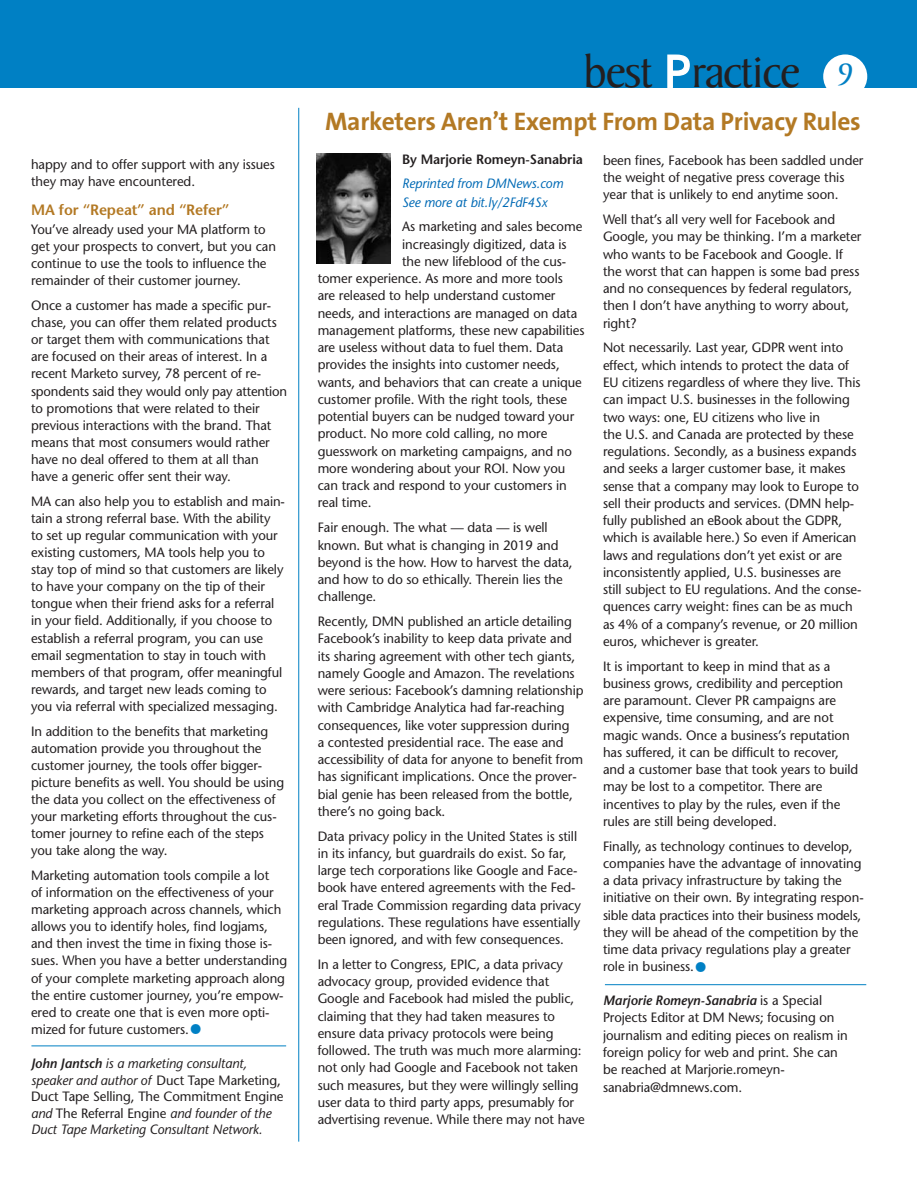
<style>
.page{position:relative;width:917px;height:1189px;background:#fff}
.page>*{position:absolute;margin:0;border:0;box-sizing:border-box;transform-origin:0 0}
.t1{font:48px "Baker Signet";letter-spacing:-.035em;color:#231f20}
.t2{font:700 25.5px "The Sans";letter-spacing:-.01em;color:#b37924}
.t3{font:600 15px "Stone Sans";letter-spacing:-.005em;color:#b37924}
.t4{font:13.5px/17.2px "Stone Sans";letter-spacing:-.005em;color:#231f20}
.t5{font:italic 13.5px/16.5px "Stone Sans";letter-spacing:-.005em;color:#231f20}
.t6{font:italic 13.5px/18.5px "Stone Sans";letter-spacing:-.005em;color:#006ab5}
.t7{font:600 13.5px "Stone Sans";letter-spacing:-.005em;color:#231f20}
.s1{font-weight:600;font-size:28.5px;color:#0080c4}
.s2{font-weight:600}
.s3{font-style:normal}
.s4{font-family:"SIL Hei Med Jian";color:#fff}
.s5{font-size:33.15px;color:#0080c4}
.s6{font-weight:600;font-style:italic}
</style>
<div class="page">
<div style="left:0;top:0;width:917px;height:88px;background:#0080c4"></div>
<div style="left:823px;top:54px;width:44px;height:44px;background:#fff;border-radius:50%"></div>
<hr style="left:31px;top:1045px;width:255px;height:1px;background:#0080c4">
<img style="left:316px;top:153px;width:74px;height:110px">
<hr style="left:298px;top:108px;width:1px;height:1033px;background:#0080c4">
<hr style="left:605px;top:984px;width:261px;height:1px;background:#0080c4">
<p class="t4" style="left:31px;top:157px;width:245px">happy and to offer support with any issues they may have encountered.</p>
<p class="t3" style="left:31px;top:204px;width:200px">MA for “Repeat” and “Refer”</p>
<p class="t4" style="left:31px;top:222px;width:246px">You’ve already used your MA platform to get your prospects to convert, but you can continue to use the tools to influence the remainder of their customer journey.</p>
<p class="t4" style="left:31px;top:298px;width:258px">Once a customer has made a specific pur&shy;chase, you can offer them related products or target them with communications that are focused on their areas of interest. In a recent Marketo survey, 78 percent of re&shy;spondents said they would only pay attention to promotions that were related to their previous interactions with the brand. That means that most consumers would rather have no deal offered to them at all than have a generic offer sent their way.</p>
<p class="t4" style="left:31px;top:494px;width:255px">MA can also help you to establish and main&shy;tain a strong referral base. With the ability to set up regular communication with your existing customers, MA tools help you to stay top of mind so that customers are likely to have your company on the tip of their tongue when their friend asks for a referral in your field. Additionally, if you choose to establish a referral program, you can use email segmentation to stay in touch with members of that program, offer meaningful rewards, and target new leads coming to you via referral with specialized messaging.</p>
<p class="t4" style="left:31px;top:723px;width:255px">In addition to the benefits that marketing automation provide you throughout the customer journey, the tools offer bigger&shy;picture benefits as well. You should be using the data you collect on the effectiveness of your marketing efforts throughout the cus&shy;tomer journey to refine each of the steps you take along the way.</p>
<p class="t4" style="left:31px;top:868px;width:258px">Marketing automation tools compile a lot<br>of information on the effectiveness of your marketing approach across channels, which allows you to identify holes, find logjams, and then invest the time in fixing those is&shy;sues. When you have a better understanding of your complete marketing approach along the entire customer journey, you’re empow&shy;ered to create one that is even more opti&shy;mized for future customers.<span class="s1">•</span></p>
<p class="t5" style="left:31px;top:1056px;width:254px"><span class="s2">John Jantsch</span> is a marketing consultant, speaker and author of <span class="s3">Duct Tape Marketing, Duct Tape Selling, The Commitment Engine </span>and <span class="s3">The Referral Engine</span> and founder of the Duct Tape Marketing Consultant Network.</p>
<h1 class="t1" style="left:584px;top:54px;width:271px">best <span class="s4">P</span>ractice <span class="s5">9</span></h1>
<h2 class="t2" style="left:325px;top:111px;width:537px">Marketers Aren’t Exempt From Data Privacy Rules</h2>
<p class="t7" style="left:402px;top:154px;width:182px">By Marjorie Romeyn-Sanabria</p>
<p class="t6" style="left:402px;top:176px;width:162px">Reprinted from DMNews.com<br>See more at bit.ly/2FdF4Sx</p>
<p class="t4" style="left:402px;top:219px;width:182px">As marketing and sales become</p>
<p class="t4" style="left:402px;top:237px;width:166px">increasingly digitized, data is</p>
<p class="t4" style="left:402px;top:254px;width:166px">the new lifeblood of the cus-</p>
<p class="t4" style="left:318px;top:271px;width:247px">tomer experience. As more and more tools</p>
<p class="t4" style="left:318px;top:288px;width:239px">are released to help understand customer</p>
<p class="t4" style="left:318px;top:306px;width:261px">needs, and interactions are managed on data</p>
<p class="t4" style="left:318px;top:323px;width:268px">management platforms, these new capabilities</p>
<p class="t4" style="left:318px;top:340px;width:247px">are useless without data to fuel them. Data</p>
<p class="t4" style="left:318px;top:357px;width:243px">provides the insights into customer needs,</p>
<p class="t4" style="left:318px;top:375px;width:266px">wants, and behaviors that can create a unique</p>
<p class="t4" style="left:318px;top:392px;width:251px">customer profile. With the right tools, these</p>
<p class="t4" style="left:318px;top:409px;width:258px">potential buyers can be nudged toward your</p>
<p class="t4" style="left:318px;top:426px;width:231px">product. No more cold calling, no more</p>
<p class="t4" style="left:318px;top:444px;width:256px">guesswork on marketing campaigns, and no</p>
<p class="t4" style="left:318px;top:461px;width:249px">more wondering about your ROI. Now you</p>
<p class="t4" style="left:318px;top:478px;width:250px">can track and respond to your customers in</p>
<p class="t4" style="left:318px;top:495px;width:55px">real time.</p>
<p class="t4" style="left:318px;top:520px;width:256px">Fair enough. The what — data — is well known. But what is changing in 2019 and beyond is the how. How to harvest the data, and how to do so ethically. Therein lies the challenge.</p>
<p class="t4" style="left:318px;top:614px;width:267px">Recently, DMN published an article detailing Facebook’s inability to keep data private and its sharing agreement with other tech giants, namely Google and Amazon. The revelations were serious: Facebook’s damning relationship with Cambridge Analytica had far-reaching consequences, like voter suppression during<br>a contested presidential race. The ease and accessibility of data for anyone to benefit from has significant implications. Once the prover&shy;bial genie has been released from the bottle, there’s no going back.</p>
<p class="t4" style="left:318px;top:828px;width:265px">Data privacy policy in the United States is still in its infancy, but guardrails do exist. So far, large tech corporations like Google and Face&shy;book have entered agreements with the Fed&shy;eral Trade Commission regarding data privacy regulations. These regulations have essentially been ignored, and with few consequences.</p>
<p class="t4" style="left:318px;top:957px;width:269px">In a letter to Congress, EPIC, a data privacy advocacy group, provided evidence that Google and Facebook had misled the public, claiming that they had taken measures to ensure data privacy protocols were being followed. The truth was much more alarming: not only had Google and Facebook not taken such measures, but they were willingly selling user data to third party apps, presumably for advertising revenue. While there may not have</p>
<p class="t4" style="left:603px;top:153px;width:262px">been fines, Facebook has been saddled under the weight of negative press coverage this year that is unlikely to end anytime soon.</p>
<p class="t4" style="left:603px;top:212px;width:260px">Well that’s all very well for Facebook and Google, you may be thinking. I’m a marketer who wants to be Facebook and Google. If the worst that can happen is some bad press and no consequences by federal regulators, then I don’t have anything to worry about, right?</p>
<p class="t4" style="left:603px;top:340px;width:260px">Not necessarily. Last year, GDPR went into effect, which intends to protect the data of EU citizens regardless of where they live. This can impact U.S. businesses in the following two ways: one, EU citizens who live in<br>the U.S. and Canada are protected by these regulations. Secondly, as a business expands and seeks a larger customer base, it makes sense that a company may look to Europe to sell their products and services. (DMN help&shy;fully published an eBook about the GDPR, which is available here.) So even if American laws and regulations don’t yet exist or are inconsistently applied, U.S. businesses are still subject to EU regulations. And the conse&shy;quences carry weight: fines can be as much as 4% of a company’s revenue, or 20 million euros, whichever is greater.</p>
<p class="t4" style="left:603px;top:658px;width:257px">It is important to keep in mind that as a business grows, credibility and perception are paramount. Clever PR campaigns are expensive, time consuming, and are not magic wands. Once a business’s reputation has suffered, it can be difficult to recover, and a customer base that took years to build may be lost to a competitor. There are incentives to play by the rules, even if the rules are still being developed.</p>
<p class="t4" style="left:603px;top:838px;width:262px">Finally, as technology continues to develop, companies have the advantage of innovating a data privacy infrastructure by taking the initiative on their own. By integrating respon&shy;sible data practices into their business models, they will be ahead of the competition by the time data privacy regulations play a greater role in business.<span class="s1">•</span></p>
<p class="t4" style="left:603px;top:993px;width:246px"><span class="s6">Marjorie Romeyn-Sanabria</span> is a Special Projects Editor at DM News; focusing on journalism and editing pieces on realism in foreign policy for web and print. She can be reached at Marjorie.romeyn&shy;sanabria@dmnews.com.</p>
</div>
